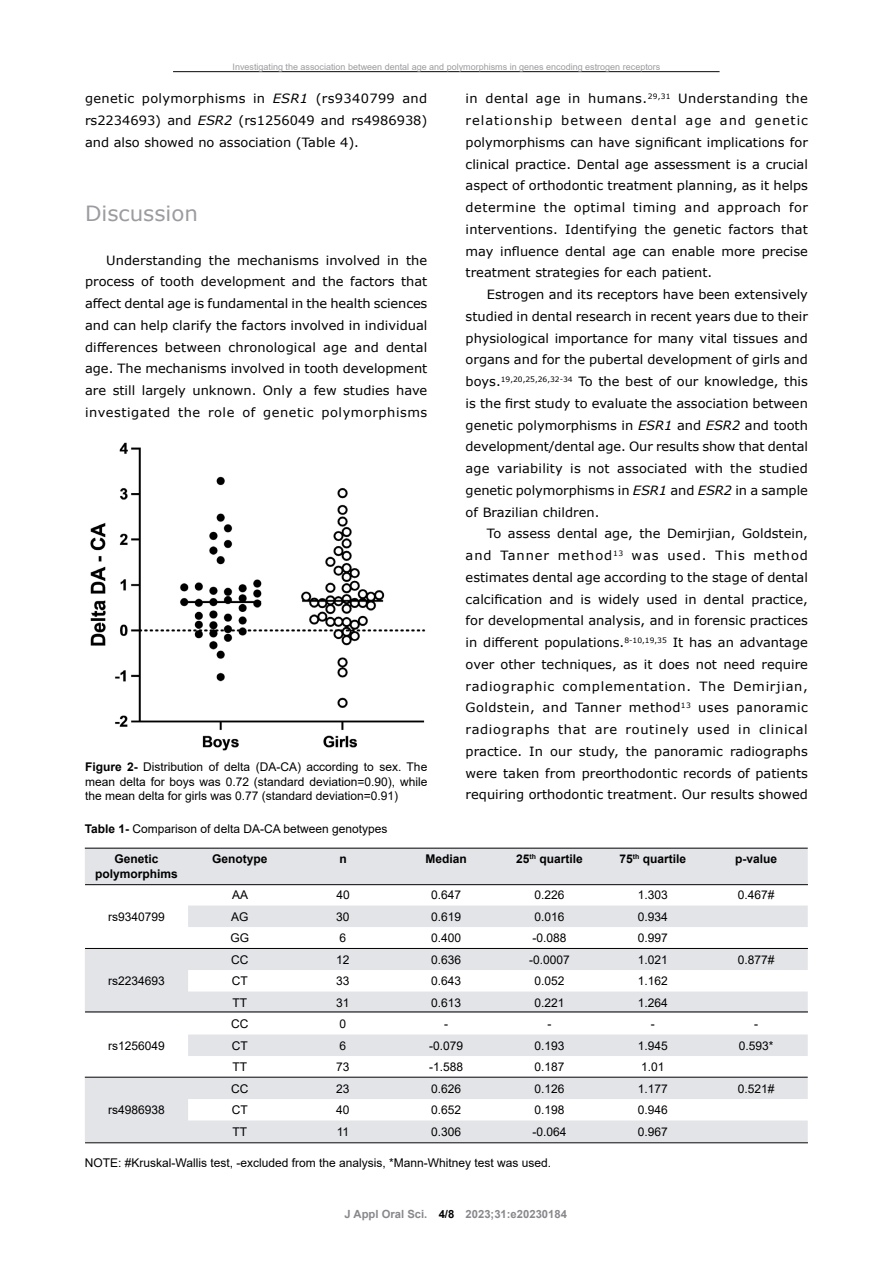
<style>
.page{position:relative;width:893px;height:1263px;background:#fff}
.page>*{position:absolute;margin:0;border:0;box-sizing:border-box;transform-origin:0 0}
.t1{font:21px "Verdana";color:#9c9ba0}
.t2{font:12.75px/21.8px "Verdana";color:#000;text-align:justify}
.t3{font:12px/14.4px "Arial";color:#000;text-align:justify}
.t4{font:700 12px/14.4px "Arial";color:#000;text-align:center}
.t5{font:700 11.25px "Arial";color:#89878c}
.t6{font:9px "Arial";color:#9c9ba0}
.s1{font-style:italic}
.s2{font-weight:700}
.s3{color:#000}
</style>
<div class="page">
<hr style="left:173px;top:71px;width:547px;height:1px;background:#000805">
<img style="left:90px;top:442px;width:336px;height:309px">
<svg style="left:85px;top:849px;width:723px;height:293px;fill:#e3e4e8"></svg>
<hr style="left:85px;top:848px;width:723px;height:1px;background:#000">
<hr style="left:85px;top:884px;width:723px;height:1px;background:#000">
<hr style="left:85px;top:948px;width:723px;height:1px;background:#000">
<hr style="left:85px;top:1011px;width:723px;height:1px;background:#000">
<hr style="left:85px;top:1077px;width:723px;height:1px;background:#000">
<hr style="left:85px;top:1142px;width:723px;height:1px;background:#000">
<p class="t6" style="left:233px;top:60px;width:429px">Investigating the association between dental age and polymorphisms in genes encoding estrogen receptors</p>
<p class="t2" style="left:85px;top:88px;width:344px">genetic polymorphisms in <span class="s1">ESR1</span> (rs9340799 and rs2234693) and <span class="s1">ESR2</span> (rs1256049 and rs4986938) and also showed no association (Table 4).</p>
<h1 class="t1" style="left:85px;top:199px;width:115px">Discussion</h1>
<p class="t2" style="left:85px;top:249px;width:344px;text-indent:21px">Understanding the mechanisms involved in the process of tooth development and the factors that affect dental age is fundamental in the health sciences and can help clarify the factors involved in individual differences between chronological age and dental age. The mechanisms involved in tooth development are still largely unknown. Only a few studies have investigated the role of genetic polymorphisms</p>
<p class="t3" style="left:85px;top:760px;width:344px"><span class="s2">Figure 2-</span> Distribution of delta (DA-CA) according to sex. The mean delta for boys was 0.72 (standard deviation=0.90), while the mean delta for girls was 0.77 (standard deviation=0.91)</p>
<p class="t3" style="left:85px;top:822px;width:304px"><span class="s2">Table 1-</span> Comparison of delta DA-CA between genotypes</p>
<p class="t2" style="left:466px;top:88px;width:344px">in dental age in humans.<sup>29,31</sup> Understanding the relationship between dental age and genetic polymorphisms can have significant implications for clinical practice. Dental age assessment is a crucial aspect of orthodontic treatment planning, as it helps determine the optimal timing and approach for interventions. Identifying the genetic factors that may influence dental age can enable more precise treatment strategies for each patient.</p>
<p class="t2" style="left:466px;top:283px;width:344px;text-indent:21px">Estrogen and its receptors have been extensively studied in dental research in recent years due to their physiological importance for many vital tissues and organs and for the pubertal development of girls and boys.<sup>19,20,25,26,32-34</sup> To the best of our knowledge, this is the first study to evaluate the association between genetic polymorphisms in <span class="s1">ESR1</span> and <span class="s1">ESR2</span> and tooth development/dental age. Our results show that dental age variability is not associated with the studied genetic polymorphisms in <span class="s1">ESR1</span> and <span class="s1">ESR2</span> in a sample of Brazilian children.</p>
<p class="t2" style="left:466px;top:523px;width:344px;text-indent:21px">To assess dental age, the Demirjian, Goldstein, and Tanner method<sup>13</sup> was used. This method estimates dental age according to the stage of dental calcification and is widely used in dental practice, for developmental analysis, and in forensic practices in different populations.<sup>8-10,19,35</sup> It has an advantage over other techniques, as it does not need require radiographic complementation. The Demirjian, Goldstein, and Tanner method<sup>13</sup> uses panoramic radiographs that are routinely used in clinical practice. In our study, the panoramic radiographs were taken from preorthodontic records of patients requiring orthodontic treatment. Our results showed</p>
<p class="t4" style="left:95px;top:852px;width:84px">Genetic polymorphims</p>
<p class="t4" style="left:212px;top:852px;width:57px">Genotype</p>
<p class="t4" style="left:339px;top:852px;width:9px">n</p>
<p class="t4" style="left:426px;top:852px;width:43px">Median</p>
<p class="t4" style="left:516px;top:852px;width:68px">25<sup>th</sup> quartile</p>
<p class="t4" style="left:619px;top:852px;width:68px">75<sup>th</sup> quartile</p>
<p class="t4" style="left:735px;top:852px;width:44px">p-value</p>
<p class="t3" style="left:108px;top:909px;width:58px">rs9340799</p>
<p class="t3" style="left:232px;top:888px;width:18px">AA</p>
<p class="t3" style="left:336px;top:888px;width:15px">40</p>
<p class="t3" style="left:431px;top:888px;width:32px">0.647</p>
<p class="t3" style="left:534px;top:888px;width:32px">0.226</p>
<p class="t3" style="left:638px;top:888px;width:32px">1.303</p>
<p class="t3" style="left:738px;top:888px;width:38px">0.467#</p>
<p class="t3" style="left:231px;top:909px;width:19px">AG</p>
<p class="t3" style="left:336px;top:909px;width:15px">30</p>
<p class="t3" style="left:431px;top:909px;width:32px">0.619</p>
<p class="t3" style="left:534px;top:909px;width:32px">0.016</p>
<p class="t3" style="left:638px;top:909px;width:32px">0.934</p>
<p class="t3" style="left:230px;top:931px;width:20px">GG</p>
<p class="t3" style="left:340px;top:931px;width:8px">6</p>
<p class="t3" style="left:431px;top:931px;width:32px">0.400</p>
<p class="t3" style="left:532px;top:931px;width:36px">-0.088</p>
<p class="t3" style="left:638px;top:931px;width:32px">0.997</p>
<p class="t3" style="left:108px;top:974px;width:58px">rs2234693</p>
<p class="t3" style="left:108px;top:1038px;width:58px">rs1256049</p>
<p class="t3" style="left:231px;top:952px;width:19px">CC</p>
<p class="t3" style="left:336px;top:952px;width:15px">12</p>
<p class="t3" style="left:431px;top:952px;width:32px">0.636</p>
<p class="t3" style="left:529px;top:952px;width:42px">-0.0007</p>
<p class="t3" style="left:638px;top:952px;width:32px">1.021</p>
<p class="t3" style="left:738px;top:952px;width:38px">0.877#</p>
<p class="t3" style="left:232px;top:974px;width:17px">CT</p>
<p class="t3" style="left:336px;top:974px;width:15px">33</p>
<p class="t3" style="left:431px;top:974px;width:32px">0.643</p>
<p class="t3" style="left:534px;top:974px;width:32px">0.052</p>
<p class="t3" style="left:638px;top:974px;width:32px">1.162</p>
<p class="t3" style="left:232px;top:995px;width:16px">TT</p>
<p class="t3" style="left:336px;top:995px;width:15px">31</p>
<p class="t3" style="left:431px;top:995px;width:32px">0.613</p>
<p class="t3" style="left:534px;top:995px;width:32px">0.221</p>
<p class="t3" style="left:638px;top:995px;width:32px">1.264</p>
<p class="t3" style="left:231px;top:1017px;width:19px">CC</p>
<p class="t3" style="left:340px;top:1017px;width:8px">0</p>
<p class="t3" style="left:444px;top:1017px;width:5px">-</p>
<p class="t3" style="left:547px;top:1017px;width:5px">-</p>
<p class="t3" style="left:651px;top:1017px;width:5px">-</p>
<p class="t3" style="left:754px;top:1017px;width:5px">-</p>
<p class="t3" style="left:232px;top:1038px;width:17px">CT</p>
<p class="t3" style="left:340px;top:1038px;width:8px">6</p>
<p class="t3" style="left:429px;top:1038px;width:36px">-0.079</p>
<p class="t3" style="left:534px;top:1038px;width:32px">0.193</p>
<p class="t3" style="left:638px;top:1038px;width:32px">1.945</p>
<p class="t3" style="left:739px;top:1038px;width:36px">0.593*</p>
<p class="t3" style="left:232px;top:1059px;width:16px">TT</p>
<p class="t3" style="left:336px;top:1059px;width:15px">73</p>
<p class="t3" style="left:429px;top:1059px;width:36px">-1.588</p>
<p class="t3" style="left:534px;top:1059px;width:32px">0.187</p>
<p class="t3" style="left:641px;top:1059px;width:25px">1.01</p>
<p class="t3" style="left:231px;top:1081px;width:19px">CC</p>
<p class="t3" style="left:336px;top:1081px;width:15px">23</p>
<p class="t3" style="left:431px;top:1081px;width:32px">0.626</p>
<p class="t3" style="left:534px;top:1081px;width:32px">0.126</p>
<p class="t3" style="left:638px;top:1081px;width:32px">1.177</p>
<p class="t3" style="left:738px;top:1081px;width:38px">0.521#</p>
<p class="t3" style="left:232px;top:1102px;width:17px">CT</p>
<p class="t3" style="left:336px;top:1102px;width:15px">40</p>
<p class="t3" style="left:431px;top:1102px;width:32px">0.652</p>
<p class="t3" style="left:534px;top:1102px;width:32px">0.198</p>
<p class="t3" style="left:638px;top:1102px;width:32px">0.946</p>
<p class="t3" style="left:232px;top:1124px;width:16px">TT</p>
<p class="t3" style="left:337px;top:1124px;width:14px">11</p>
<p class="t3" style="left:431px;top:1124px;width:32px">0.306</p>
<p class="t3" style="left:532px;top:1124px;width:36px">-0.064</p>
<p class="t3" style="left:638px;top:1124px;width:32px">0.967</p>
<p class="t3" style="left:85px;top:1156px;width:468px">NOTE: #Kruskal-Wallis test, -excluded from the analysis, *Mann-Whitney test was used.</p>
<p class="t3" style="left:108px;top:1102px;width:58px">rs4986938</p>
<p class="t5" style="left:345px;top:1206px;width:224px">J Appl Oral Sci. <span class="s3">4/8</span> 2023;31:e20230184</p>
</div>
